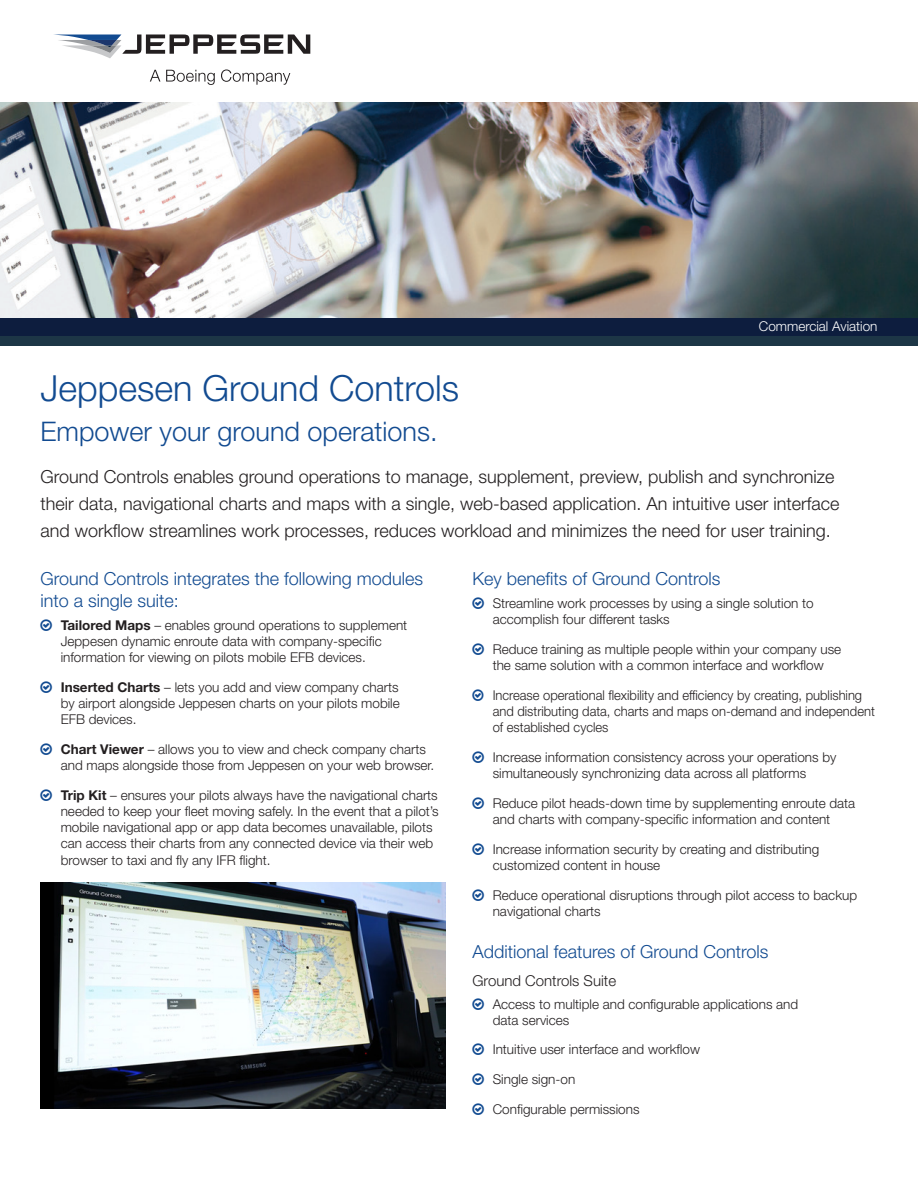
<style>
.page{position:relative;width:918px;height:1188px;background:#fff}
.page>*{position:absolute;margin:0;border:0;box-sizing:border-box;transform-origin:0 0}
.Product_Name{font:300 36px "Helvetica Neue LT Std";color:#124b91}
.Value_prop_statement{font:300 27px "Helvetica Neue LT Std";color:#124b91}
.Intro_text{font:300 18px/27px "Helvetica Neue LT Std";color:#231f20}
.Body_header{font:300 18px/21.6px "Helvetica Neue LT Std";color:#124b91}
.Body_subhead_1{font:300 15px "Helvetica Neue LT Std";color:#231f20}
.t1{font:300 13.5px/16.2px "Helvetica Neue LT Std";color:#231f20}
.t2{font:300 13.5px/16.2px "Helvetica Neue LT Std";color:#231f20;scale:.96 1}
.Business_unit{font:300 13.5px "Helvetica Neue LT Std";color:#fff}
.s1{font-weight:700}
</style>
<div class="page">
<div style="left:0;top:325px;width:918px;height:21px;background:#1d3646"></div>
<div style="left:0;top:315px;width:918px;height:20px;background:#0d1d3e"></div>
<img style="left:0;top:102px;width:918px;height:216px">
<img style="left:40px;top:883px;width:406px;height:225px">
<svg style="left:150px;top:70px;width:10px;height:12px"></svg>
<svg style="left:166px;top:70px;width:49px;height:15px"></svg>
<svg style="left:221px;top:69px;width:69px;height:16px"></svg>
<svg style="left:59px;top:35px;width:251px;height:23px"></svg>
<p class="Business_unit" style="left:759px;top:318px;width:120px">Commercial Aviation</p>
<p class="Product_Name" style="left:40px;top:367px;width:420px">Jeppesen Ground Controls</p>
<p class="Value_prop_statement" style="left:40px;top:414px;width:399px">Empower your ground operations.</p>
<p class="Intro_text" style="left:40px;top:462px;width:801px">Ground Controls enables ground operations to manage, supplement, preview, publish and synchronize their data, navigational charts and maps with a single, web-based application. An intuitive user interface and workflow streamlines work processes, reduces workload and minimizes the need for user training.</p>
<p class="Body_header" style="left:40px;top:568px;width:384px">Ground Controls integrates the following modules into a single suite:</p>
<p class="t1" style="left:61px;top:617px;width:348px"><span class="s1">Tailored Maps</span> – enables ground operations to supplement<br>Jeppesen dynamic enroute data with company-specific information for viewing on pilots mobile EFB devices.</p>
<p class="t1" style="left:61px;top:679px;width:341px;text-align:justify"><span class="s1">Inserted Charts</span> – lets you add and view company charts by airport alongside Jeppesen charts on your pilots mobile EFB devices.</p>
<p class="t1" style="left:61px;top:741px;width:375px"><span class="s1">Chart Viewer</span> – allows you to view and check company charts and maps alongside those from Jeppesen on your web browser.</p>
<p class="t1" style="left:61px;top:787px;width:379px"><span class="s1">Trip Kit</span> – ensures your pilots always have the navigational charts needed to keep your fleet moving safely. In the event that a pilot’s mobile navigational app or app data becomes unavailable, pilots can access their charts from any connected device via their web browser to taxi and fly any IFR flight.</p>
<p class="Body_header" style="left:472px;top:568px;width:250px">Key benefits of Ground Controls</p>
<p class="t1" style="left:493px;top:595px;width:323px">Streamline work processes by using a single solution to accomplish four different tasks</p>
<p class="t1" style="left:493px;top:641px;width:350px">Reduce training as multiple people within your company use the same solution with a common interface and workflow</p>
<p class="t2" style="left:493px;top:687px;width:400px">Increase operational flexibility and efficiency by creating, publishing and distributing data, charts and maps on-demand and independent of established cycles</p>
<p class="t1" style="left:493px;top:749px;width:345px">Increase information consistency across your operations by simultaneously synchronizing data across all platforms</p>
<p class="t1" style="left:493px;top:795px;width:364px">Reduce pilot heads-down time by supplementing enroute data and charts with company-specific information and content</p>
<p class="t1" style="left:493px;top:841px;width:328px">Increase information security by creating and distributing customized content in house</p>
<p class="t1" style="left:493px;top:887px;width:366px">Reduce operational disruptions through pilot access to backup navigational charts</p>
<p class="Body_header" style="left:472px;top:940px;width:298px">Additional features of Ground Controls</p>
<p class="Body_subhead_1" style="left:472px;top:971px;width:145px">Ground Controls Suite</p>
<p class="t1" style="left:493px;top:995px;width:307px">Access to multiple and configurable applications and data services</p>
<p class="t1" style="left:493px;top:1041px;width:209px">Intuitive user interface and workflow</p>
<p class="t1" style="left:493px;top:1071px;width:84px">Single sign-on</p>
<p class="t1" style="left:493px;top:1101px;width:148px">Configurable permissions</p>
</div>
